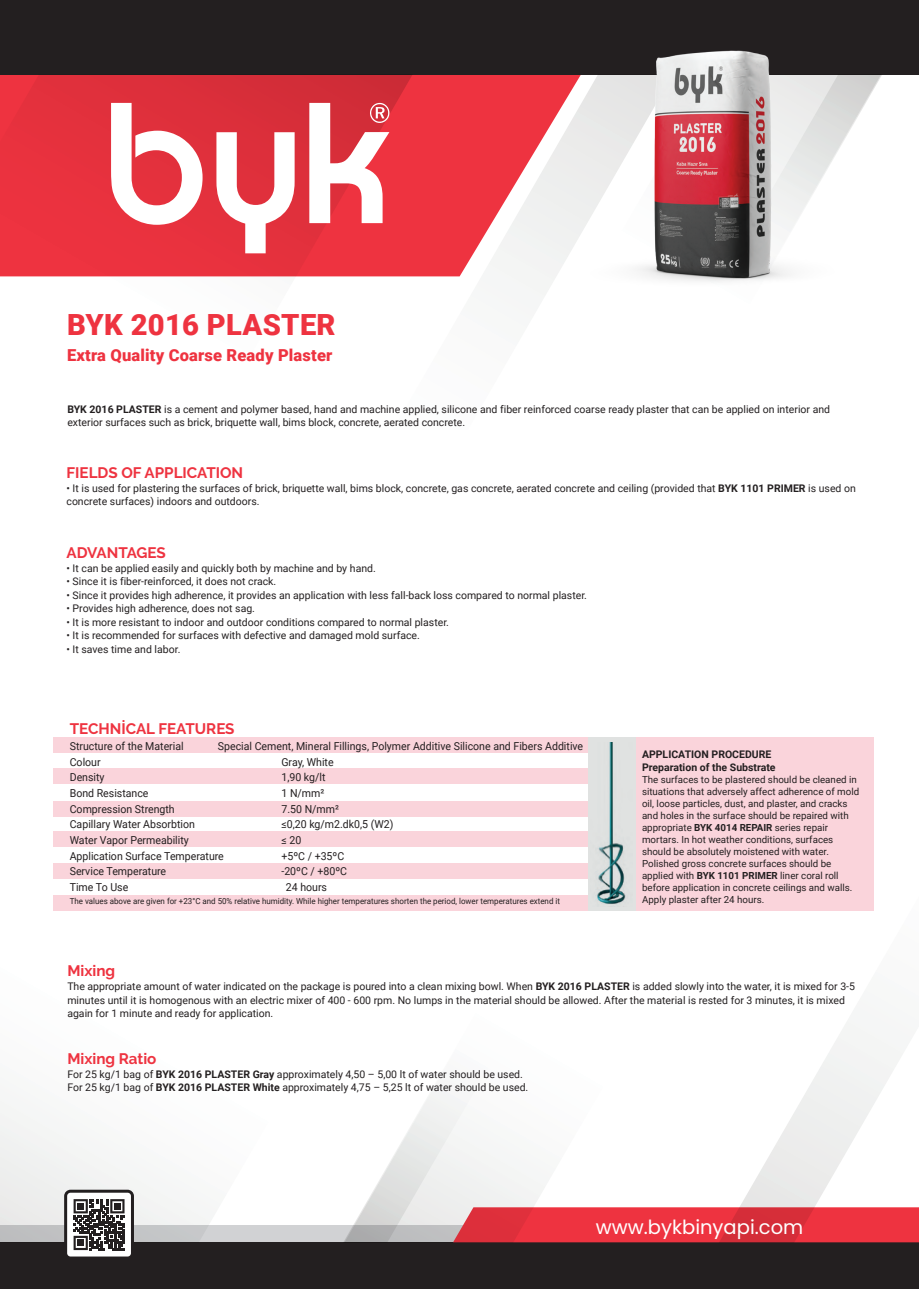
<style>
.page{position:relative;width:919px;height:1289px;background:#fff}
.page>*{position:absolute;margin:0;border:0;box-sizing:border-box;transform-origin:0 0}
.t1{font:900 29.1px "Roboto";letter-spacing:.01em;color:#ee3340}
.t2{font:19.5px "Poppins";color:#fff}
.t3{font:900 16.5px "Roboto";letter-spacing:.01em;color:#ee3340}
.t4{font:700 15.15px "Raleway";color:#ee3340}
.t5{font:10.95px "Roboto";color:#231f20;scale:.96 1}
.t6{font:10.5px/13.5px "Roboto";color:#231f20}
.t7{font:700 10.5px/13.5px "Roboto";color:#231f20}
.t8{font:9.75px/12px "Roboto";color:#231f20}
.t9{font:8.25px "Roboto";color:#231f20;scale:.96 1}
.s1{font-weight:700}
</style>
<div class="page">
<div style="left:0;top:1242px;width:918px;height:46px;background:#231f20"></div>
<svg style="left:636px;top:1207px;width:21px;height:35px"></svg>
<svg style="left:657px;top:887px;width:261px;height:355px"></svg>
<svg style="left:310px;top:1086px;width:326px;height:156px"></svg>
<svg style="left:0;top:910px;width:301px;height:332px"></svg>
<div style="left:0;top:0;width:918px;height:75px;background:#231f20"></div>
<svg style="left:415px;top:75px;width:154px;height:221px"></svg>
<svg style="left:854px;top:75px;width:28px;height:48px"></svg>
<svg style="left:0;top:75px;width:415px;height:202px;background:#e5323e"></svg>
<svg style="left:111px;top:103px;width:91px;height:122px"></svg>
<svg style="left:216px;top:132px;width:78px;height:121px"></svg>
<svg style="left:309px;top:103px;width:80px;height:120px"></svg>
<svg style="left:64px;top:1189px;width:70px;height:68px"></svg>
<img style="left:569px;top:50px;width:285px;height:232px">
<div style="left:634px;top:737px;width:239px;height:173px;background:#fad4db"></div>
<div style="left:53px;top:737px;width:538px;height:15px;background:#fad4db"></div>
<div style="left:53px;top:768px;width:538px;height:15px;background:#fad4db"></div>
<div style="left:53px;top:801px;width:538px;height:15px;background:#fad4db"></div>
<div style="left:53px;top:831px;width:538px;height:16px;background:#fad4db"></div>
<div style="left:53px;top:863px;width:538px;height:15px;background:#fad4db"></div>
<div style="left:53px;top:895px;width:538px;height:15px;background:#fad4db"></div>
<div style="left:588px;top:737px;width:47px;height:173px;background:#e0e2e1"></div>
<img style="left:597px;top:742px;width:29px;height:162px">
<h1 class="t1" style="left:67px;top:304px;width:270px">BYK 2016 PLASTER</h1>
<h3 class="t3" style="left:67px;top:344px;width:267px">Extra Quality Coarse Ready Plaster</h3>
<p class="t6" style="left:67px;top:401px;width:764px"><span class="s1">BYK 2016 PLASTER</span> is a cement and polymer based, hand and machine applied, silicone and fiber reinforced coarse ready plaster that can be applied on interior and exterior surfaces such as brick, briquette wall, bims block, concrete, aerated concrete.</p>
<h3 class="t4" style="left:66px;top:464px;width:178px">FIELDS OF APPLICATION</h3>
<p class="t6" style="left:66px;top:480px;width:790px">• It is used for plastering the surfaces of brick, briquette wall, bims block, concrete, gas concrete, aerated concrete and ceiling (provided that <span class="s1">BYK 1101 PRIMER</span> is used on concrete surfaces) indoors and outdoors.</p>
<h3 class="t4" style="left:66px;top:544px;width:101px">ADVANTAGES</h3>
<p class="t6" style="left:66px;top:561px;width:311px">• It can be applied easily and quickly both by machine and by hand.</p>
<p class="t6" style="left:66px;top:574px;width:211px">• Since it is fiber-reinforced, it does not crack.</p>
<p class="t6" style="left:66px;top:588px;width:522px">• Since it provides high adherence, it provides an application with less fall-back loss compared to normal plaster.</p>
<p class="t6" style="left:66px;top:601px;width:190px">• Provides high adherence, does not sag.</p>
<p class="t6" style="left:66px;top:615px;width:384px">• It is more resistant to indoor and outdoor conditions compared to normal plaster.</p>
<p class="t6" style="left:66px;top:628px;width:355px">• It is recommended for surfaces with defective and damaged mold surface.</p>
<p class="t6" style="left:66px;top:642px;width:115px">• It saves time and labor.</p>
<h3 class="t4" style="left:70px;top:720px;width:166px">TECHNİCAL FEATURES</h3>
<p class="t5" style="left:70px;top:738px;width:120px">Structure of the Material</p>
<p class="t5" style="left:218px;top:738px;width:382px">Special Cement, Mineral Fillings, Polymer Additive Silicone and Fibers Additive</p>
<p class="t5" style="left:70px;top:754px;width:34px">Colour</p>
<p class="t5" style="left:281px;top:754px;width:56px">Gray, White</p>
<p class="t5" style="left:70px;top:769px;width:38px">Density</p>
<p class="t5" style="left:281px;top:769px;width:47px">1,90 kg/lt</p>
<p class="t5" style="left:70px;top:785px;width:84px">Bond Resistance</p>
<p class="t5" style="left:281px;top:785px;width:46px">1 N/mm²</p>
<p class="t5" style="left:70px;top:801px;width:111px">Compression Strength</p>
<p class="t5" style="left:281px;top:801px;width:61px">7.50 N/mm²</p>
<p class="t5" style="left:70px;top:816px;width:132px">Capillary Water Absorbtion</p>
<p class="t5" style="left:281px;top:816px;width:118px">≤0,20 kg/m2.dk0,5 (W2)</p>
<p class="t5" style="left:70px;top:832px;width:126px">Water Vapor Permeability</p>
<p class="t5" style="left:281px;top:832px;width:22px">≤ 20</p>
<p class="t5" style="left:70px;top:848px;width:162px">Application Surface Temperature</p>
<p class="t5" style="left:281px;top:848px;width:67px">+5ºC / +35ºC</p>
<p class="t5" style="left:70px;top:863px;width:102px">Service Temperature</p>
<p class="t5" style="left:281px;top:863px;width:70px">-20ºC / +80ºC</p>
<p class="t5" style="left:70px;top:879px;width:62px">Time To Use</p>
<p class="t5" style="left:286px;top:879px;width:44px">24 hours</p>
<p class="t9" style="left:70px;top:895px;width:512px">The values above are given for +23°C and 50% relative humidity. While higher temperatures shorten the period, lower temperatures extend it</p>
<p class="t7" style="left:642px;top:746px;width:135px">APPLICATION PROCEDURE<br>Preparation of the Substrate</p>
<p class="t8" style="left:642px;top:773px;width:219px">The surfaces to be plastered should be cleaned in situations that adversely affect adherence of mold oil, loose particles, dust, and plaster, and cracks and holes in the surface should be repaired with appropriate <span class="s1">BYK 4014 REPAIR</span> series repair mortars. In hot weather conditions, surfaces should be absolutely moistened with water.<br>Polished gross concrete surfaces should be applied with <span class="s1">BYK 1101 PRIMER</span> liner coral roll before application in concrete ceilings and walls.<br>Apply plaster after 24 hours.</p>
<h3 class="t4" style="left:67px;top:962px;width:49px">Mixing</h3>
<p class="t6" style="left:67px;top:979px;width:789px">The appropriate amount of water indicated on the package is poured into a clean mixing bowl. When <span class="s1">BYK 2016 PLASTER</span> is added slowly into the water, it is mixed for 3-5 minutes until it is homogenous with an electric mixer of 400 - 600 rpm. No lumps in the material should be allowed. After the material is rested for 3 minutes, it is mixed again for 1 minute and ready for application.</p>
<h3 class="t4" style="left:67px;top:1050px;width:91px">Mixing Ratio</h3>
<p class="t6" style="left:67px;top:1066px;width:462px">For 25 kg/1 bag of <span class="s1">BYK 2016 PLASTER Gray</span> approximately 4,50 – 5,00 lt of water should be used.<br>For 25 kg/1 bag of <span class="s1">BYK 2016 PLASTER White</span> approximately 4,75 – 5,25 lt of water should be used.</p>
<h2 class="t2" style="left:595px;top:1215px;width:209px">www.bykbinyapi.com</h2>
</div>
